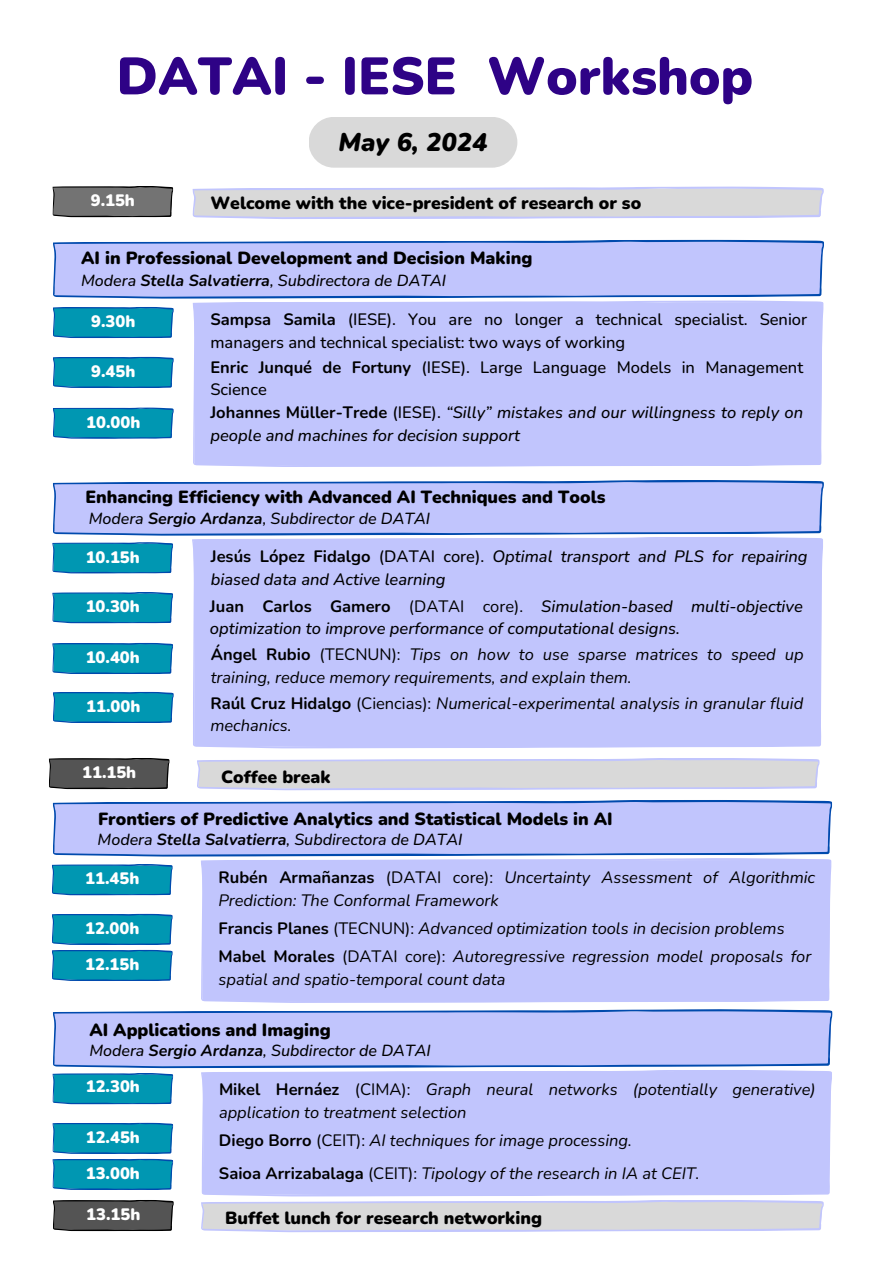
<style>
.page{position:relative;width:894px;height:1264px;background:#fff}
.page>*{position:absolute;margin:0;border:0;box-sizing:border-box;transform-origin:0 0}
.t1{font:900 52.5px "Nunito";color:#2e0286}
.t2{font:italic 900 25.5px "Nunito";color:#000}
.t3{font:900 17.55px "Nunito";color:#000}
.t4{font:italic 16.5px/22.5px "Nunito";color:#000}
.t5{font:italic 500 16.5px/22.5px "Nunito";color:#000}
.t6{font:500 16.5px/22.5px "Nunito";color:#000}
.t7{font:900 16.5px "Nunito";color:#fff}
.t8{font:italic 500 16.05px "Nunito";color:#000}
.s1{font-weight:700}
.s2{font-weight:700;font-style:normal}
.s3{font-style:normal}
.s4{font-weight:400;font-style:normal}
</style>
<div class="page">
<svg style="left:201px;top:1200px;width:622px;height:32px;background:#d7d8df"></svg>
<div style="left:192px;top:300px;width:631px;height:167px;background:#c1c5fd"></div>
<svg style="left:52px;top:186px;width:121px;height:31px;background:#6c6c6c"></svg>
<svg style="left:192px;top:186px;width:631px;height:33px;background:#d8d9e0"></svg>
<svg style="left:53px;top:239px;width:771px;height:60px;background:#b7c0f7"></svg>
<svg style="left:53px;top:307px;width:121px;height:31px;background:#0691b3"></svg>
<svg style="left:53px;top:356px;width:121px;height:32px;background:#0d94b5"></svg>
<svg style="left:53px;top:407px;width:121px;height:32px;background:#0f95b6"></svg>
<svg style="left:53px;top:480px;width:770px;height:56px;background:#b6bff7"></svg>
<div style="left:192px;top:537px;width:631px;height:211px;background:#c1c5fd"></div>
<svg style="left:52px;top:542px;width:121px;height:31px;background:#0a94b4"></svg>
<svg style="left:52px;top:592px;width:121px;height:31px;background:#0893b4"></svg>
<svg style="left:52px;top:642px;width:121px;height:32px;background:#0e95b5"></svg>
<svg style="left:53px;top:691px;width:121px;height:32px;background:#0d94b5"></svg>
<svg style="left:53px;top:800px;width:779px;height:56px;background:#b5bef7"></svg>
<div style="left:201px;top:858px;width:630px;height:145px;background:#c1c5fd"></div>
<div style="left:201px;top:1071px;width:631px;height:125px;background:#c1c5fd"></div>
<div style="left:308px;top:117px;width:209px;height:51px;background:#d9d9d9;border-radius:25px"></div>
<svg style="left:52px;top:864px;width:121px;height:31px;background:#0993b4"></svg>
<svg style="left:52px;top:913px;width:121px;height:68px;background:#1b9bb9"></svg>
<svg style="left:52px;top:1010px;width:779px;height:94px;background:#b3c1f5"></svg>
<svg style="left:52px;top:1122px;width:121px;height:68px;background:#1c9bb9"></svg>
<svg style="left:53px;top:1200px;width:121px;height:31px;background:#505050"></svg>
<svg style="left:197px;top:758px;width:622px;height:32px;background:#d8d8df"></svg>
<svg style="left:49px;top:758px;width:121px;height:31px;background:#505050"></svg>
<p class="t1" style="left:117px;top:41px;width:637px">DATAI - IESE Workshop</p>
<h2 class="t2" style="left:338px;top:125px;width:150px">May 6, 2024</h2>
<h3 class="t7" style="left:91px;top:190px;width:46px">9.15h</h3>
<h3 class="t3" style="left:210px;top:192px;width:432px">Welcome with the vice-president of research or so</h3>
<h3 class="t3" style="left:81px;top:247px;width:452px">AI in Professional Development and Decision Making</h3>
<p class="t8" style="left:81px;top:270px;width:366px">Modera <span class="s1">Stella Salvatierra</span>, Subdirectora de DATAI</p>
<h3 class="t7" style="left:91px;top:310px;width:46px">9.30h</h3>
<h3 class="t7" style="left:91px;top:360px;width:46px">9.45h</h3>
<p class="t7" style="left:86px;top:411px;width:56px">10.00h</p>
<h3 class="t6" style="left:210px;top:309px;width:598px"><span class="s1">Sampsa Samila</span> (IESE). You are no longer a technical specialist. Senior managers and technical specialist: two ways of working</h3>
<h3 class="t6" style="left:210px;top:356px;width:594px"><span class="s1">Enric Junqué de Fortuny</span> (IESE). Large Language Models in Management<br>Science</h3>
<p class="t5" style="left:210px;top:401px;width:594px"><span class="s2">Johannes Müller-Trede</span> <span class="s3">(IESE).</span> “Silly” mistakes and our willingness to reply on people and machines for decision support</p>
<h3 class="t3" style="left:85px;top:485px;width:521px">Enhancing Efficiency with Advanced AI Techniques and Tools</h3>
<p class="t8" style="left:89px;top:508px;width:343px">Modera <span class="s1">Sergio Ardanza</span>, Subdirector de DATAI</p>
<h3 class="t7" style="left:86px;top:546px;width:56px">10.15h</h3>
<h3 class="t7" style="left:86px;top:595px;width:56px">10.30h</h3>
<h3 class="t7" style="left:86px;top:646px;width:56px">10.40h</h3>
<h3 class="t7" style="left:86px;top:695px;width:56px">11.00h</h3>
<p class="t5" style="left:211px;top:545px;width:598px"><span class="s2">Jesús López Fidalgo</span> <span class="s3">(DATAI core).</span> Optimal transport and PLS for repairing biased data and Active learning</p>
<p class="t5" style="left:210px;top:595px;width:594px"><span class="s2">Juan Carlos Gamero</span> <span class="s4">(DATAI core).</span> Simulation-based multi-objective optimization to improve performance of computational designs.</p>
<h3 class="t4" style="left:211px;top:643px;width:594px"><span class="s2">Ángel Rubio</span> <span class="s3">(TECNUN):</span> Tips on how to use sparse matrices to speed up training, reduce memory requirements, and explain them.</h3>
<p class="t4" style="left:210px;top:692px;width:594px"><span class="s2">Raúl Cruz Hidalgo</span> <span class="s3">(Ciencias):</span> Numerical-experimental analysis in granular fluid mechanics.</p>
<p class="t7" style="left:82px;top:761px;width:56px">11.15h</p>
<h3 class="t3" style="left:221px;top:765px;width:111px">Coffee break</h3>
<h3 class="t3" style="left:98px;top:806px;width:516px">Frontiers of Predictive Analytics and Statistical Models in AI</h3>
<h3 class="t8" style="left:98px;top:828px;width:366px">Modera <span class="s1">Stella Salvatierra</span>, Subdirectora de DATAI</h3>
<h3 class="t7" style="left:85px;top:866px;width:56px">11.45h</h3>
<h3 class="t7" style="left:85px;top:917px;width:56px">12.00h</h3>
<h3 class="t7" style="left:85px;top:953px;width:56px">12.15h</h3>
<h3 class="t4" style="left:218px;top:866px;width:598px"><span class="s2">Rubén Armañanzas</span> <span class="s3">(DATAI core):</span> Uncertainty Assessment of Algorithmic<br>Prediction: The Conformal Framework</h3>
<p class="t4" style="left:218px;top:917px;width:567px"><span class="s2">Francis Planes</span> <span class="s3">(TECNUN):</span> Advanced optimization tools in decision problems</p>
<p class="t4" style="left:218px;top:945px;width:594px"><span class="s2">Mabel Morales</span> <span class="s3">(DATAI core):</span> Autoregressive regression model proposals for spatial and spatio-temporal count data</p>
<h1 class="t3" style="left:298px;top:973px;width:243px">AI Applications and Imaging</h1>
<p class="t3" style="left:89px;top:1018px;width:243px">AI Applications and Imaging</p>
<p class="t8" style="left:89px;top:1039px;width:343px">Modera <span class="s1">Sergio Ardanza</span>, Subdirector de DATAI</p>
<p class="t7" style="left:86px;top:1075px;width:56px">12.30h</p>
<h3 class="t7" style="left:86px;top:1126px;width:56px">12.45h</h3>
<h3 class="t7" style="left:86px;top:1162px;width:56px">13.00h</h3>
<h3 class="t7" style="left:86px;top:1203px;width:56px">13.15h</h3>
<p class="t4" style="left:219px;top:1078px;width:598px"><span class="s2">Mikel Hernáez</span> <span class="s3">(CIMA):</span> Graph neural networks (potentially generative) application to treatment selection</p>
<p class="t4" style="left:219px;top:1129px;width:414px"><span class="s2">Diego Borro</span> <span class="s3">(CEIT):</span> AI techniques for image processing.</p>
<p class="t4" style="left:219px;top:1161px;width:482px"><span class="s2">Saioa Arrizabalaga</span> <span class="s3">(CEIT):</span> Tipology of the research in IA at CEIT.</p>
<h3 class="t3" style="left:225px;top:1205px;width:318px">Buffet lunch for research networking</h3>
</div>
